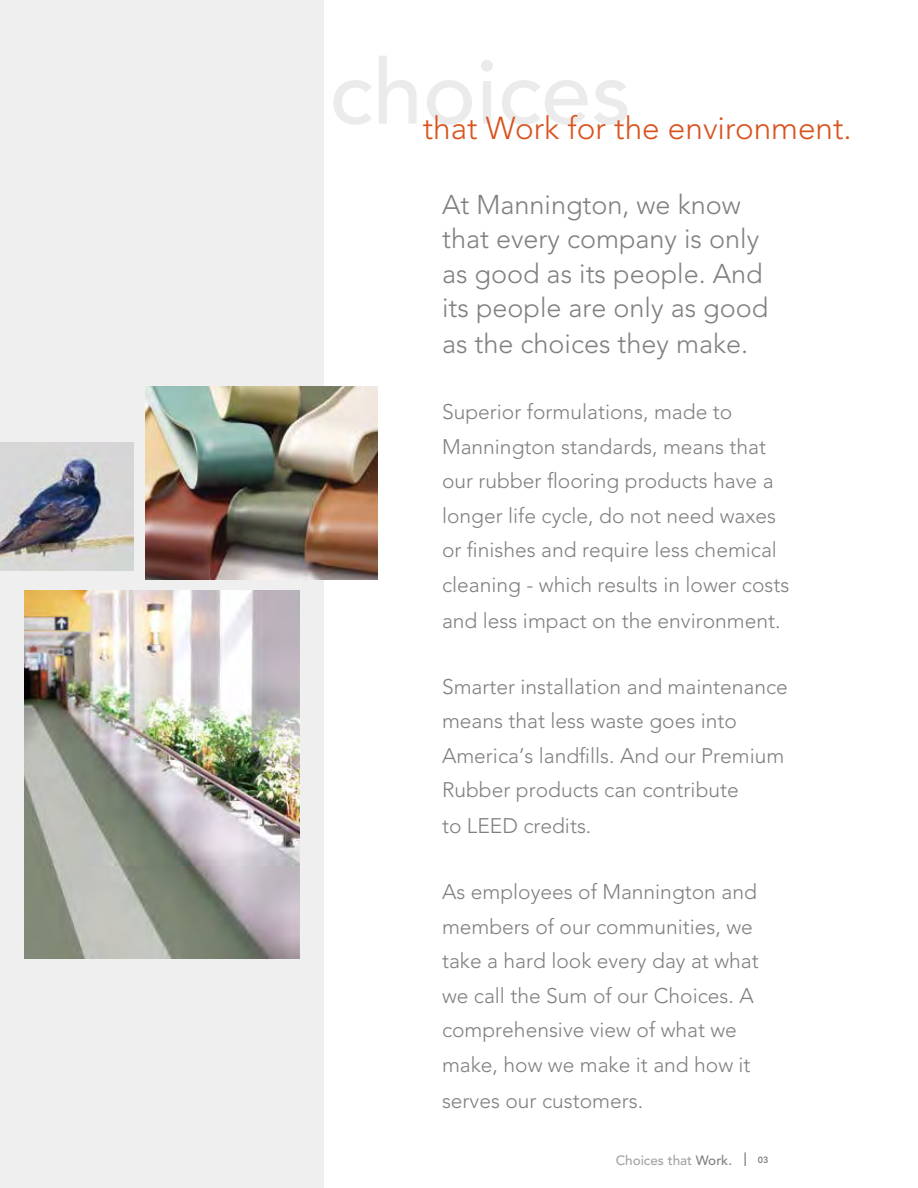
<style>
.page{position:relative;width:918px;height:1188px;background:#fff}
.page>*{position:absolute;margin:0;border:0;box-sizing:border-box;transform-origin:0 0}
.t1{font:300 31.5px "Avenir";color:#d9531e}
.t2{font:300 27px/35px "Avenir";color:#807f83}
.t3{font:300 21px/34.8px "Avenir";color:#807f83}
.t4{font:500 13.5px "Avenir";color:#a3a2a6}
.s1{color:#807f83}
.s2{font-weight:300;font-size:19.2px;color:#807f83}
.s3{font-weight:800;font-size:9px;color:#807f83}
</style>
<div class="page">
<div style="left:0;top:0;width:323px;height:1188px;background:#efeff0"></div>
<img style="left:146px;top:387px;width:232px;height:192px">
<img style="left:24px;top:591px;width:275px;height:367px">
<img style="left:0;top:443px;width:133px;height:128px">
<h1 class="t1" style="left:423px;top:110px;width:431px">that Work for the environment.</h1>
<p class="t2" style="left:442px;top:187px;width:328px">At Mannington, we know that every company is only as good as its people. And its people are only as good as the choices they make.</p>
<p class="t3" style="left:442px;top:394px;width:349px">Superior formulations, made to Mannington standards, means that our rubber flooring products have a longer life cycle, do not need waxes or finishes and require less chemical cleaning - which results in lower costs and less impact on the environment.</p>
<p class="t3" style="left:442px;top:669px;width:347px">Smarter installation and maintenance means that less waste goes into<br>America’s landfills. And our Premium<br>Rubber products can contribute<br>to LEED credits.</p>
<p class="t3" style="left:442px;top:874px;width:318px">As employees of Mannington and members of our communities, we take a hard look every day at what we call the Sum of our Choices. A comprehensive view of what we make, how we make it and how it serves our customers.</p>
<p class="t4" style="left:616px;top:1153px;width:154px">Choices that <span class="s1">Work.</span> <span class="s2">I</span> <span class="s3">03</span></p>
</div>
